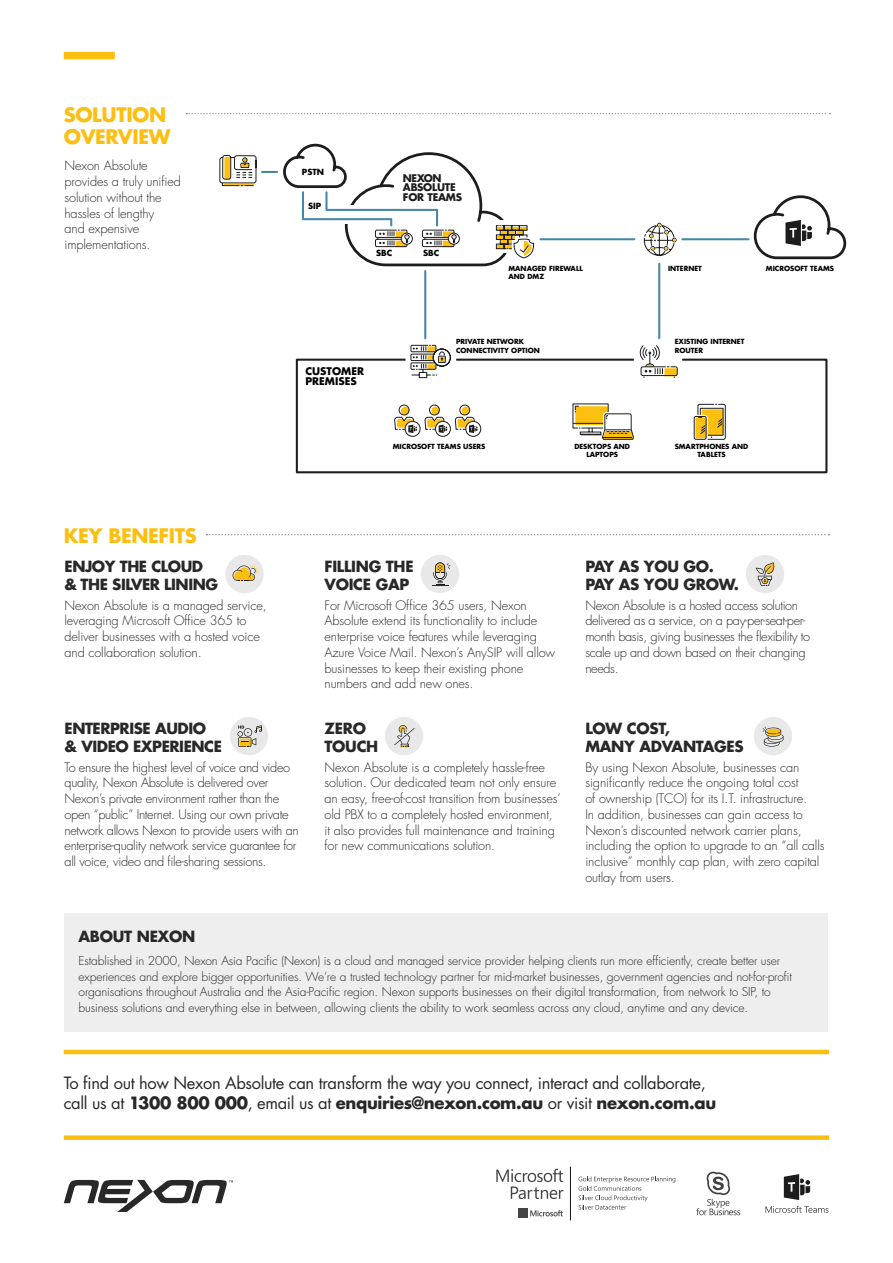
<style>
.page{position:relative;width:893px;height:1263px;background:#fff}
.page>*{position:absolute;margin:0;border:0;box-sizing:border-box;transform-origin:0 0}
.H5_-_Yellow_-_13_15{font:700 19.5px/22.5px "Futura Std";letter-spacing:-.02em;color:#fbbf13}
.Back_Page_Footer_1{font:16.5px/19.5px "Futura Std";letter-spacing:-.02em;color:#292829}
.Body_Heading_1_-_Sla{font:700 15px/18px "Futura Std";letter-spacing:-.03em;color:#292829}
.H6_-_Slate_-_10_12{font:700 15px "Futura Std";letter-spacing:-.02em;color:#292829}
.Body_1_-_Slate_-_8_5{font:300 12.75px/15.8px "Futura Std";letter-spacing:-.01em;color:#292829}
.Body_1_-_Slate_-_8_5-2{font:300 12.75px/15.8px "Futura Std";letter-spacing:-.03em;color:#292829}
.Body_1_-_Slate_-_8_5-3{font:300 12px/15.8px "Futura Std";letter-spacing:-.01em;color:#292829}
.t1{font:700 10.35px/9.6px "Futura Std";letter-spacing:-.02em;color:#1d1d1d}
.t2{font:700 10.35px/9.6px "Futura Std";color:#000}
.t3{font:700 8.25px "Futura Std";color:#000}
.t4{font:700 6.9px/8.2px "Futura Std";color:#000}
.s1{font-weight:700}
</style>
<div class="page">
<div style="left:64px;top:52px;width:51px;height:7px;background:#fbbf13"></div>
<svg style="left:64px;top:1180px;width:169px;height:32px"></svg>
<svg style="left:186px;top:113px;width:644px;height:1px"></svg>
<div style="left:65px;top:913px;width:763px;height:118px;background:#eeeeef"></div>
<div style="left:64px;top:1135px;width:765px;height:5px;background:#fbbf13"></div>
<hr style="left:64px;top:1050px;width:765px;height:4px;background:#fbbf13">
<div style="left:225px;top:555px;width:39px;height:38px;background:#e8e8e9;border-radius:50%"></div>
<svg style="left:233px;top:565px;width:25px;height:16px"></svg>
<div style="left:754px;top:717px;width:38px;height:38px;background:#e8e8e9;border-radius:50%"></div>
<svg style="left:762px;top:727px;width:21px;height:20px"></svg>
<div style="left:421px;top:555px;width:38px;height:38px;background:#e8e8e9;border-radius:50%"></div>
<svg style="left:432px;top:562px;width:18px;height:24px"></svg>
<div style="left:230px;top:717px;width:38px;height:38px;background:#e8e8e9;border-radius:50%"></div>
<svg style="left:237px;top:725px;width:25px;height:22px"></svg>
<div style="left:385px;top:717px;width:38px;height:38px;background:#e8e8e9;border-radius:50%"></div>
<svg style="left:394px;top:725px;width:21px;height:22px"></svg>
<div style="left:746px;top:555px;width:38px;height:38px;background:#e8e8e9;border-radius:50%"></div>
<svg style="left:756px;top:562px;width:18px;height:24px"></svg>
<svg style="left:207px;top:534px;width:622px;height:1px"></svg>
<svg style="left:696px;top:1172px;width:44px;height:43px"></svg>
<svg style="left:496px;top:1169px;width:67px;height:30px"></svg>
<svg style="left:518px;top:1208px;width:45px;height:10px"></svg>
<hr style="left:570px;top:1167px;width:1px;height:53px;background:#121619">
<svg style="left:578px;top:1176px;width:97px;height:33px"></svg>
<svg style="left:784px;top:1174px;width:26px;height:26px"></svg>
<svg style="left:765px;top:1206px;width:63px;height:7px"></svg>
<hr style="left:540px;top:238px;width:94px;height:2px;background:#4587ab">
<hr style="left:682px;top:238px;width:66px;height:2px;background:#4587ab">
<svg style="left:643px;top:223px;width:34px;height:33px"></svg>
<svg style="left:753px;top:195px;width:93px;height:65px"></svg>
<svg style="left:410px;top:344px;width:41px;height:14px"></svg>
<svg style="left:639px;top:345px;width:21px;height:13px"></svg>
<svg style="left:295px;top:358px;width:533px;height:115px"></svg>
<hr style="left:424px;top:271px;width:2px;height:67px;background:#4587ab">
<hr style="left:658px;top:264px;width:2px;height:74px;background:#4587ab">
<svg style="left:219px;top:144px;width:315px;height:123px"></svg>
<p class="H5_-_Yellow_-_13_15" style="left:64px;top:103px;width:108px">SOLUTION<br>OVERVIEW</p>
<p class="Body_1_-_Slate_-_8_5" style="left:65px;top:158px;width:118px">Nexon Absolute provides a truly unified solution without the hassles of lengthy<br>and expensive implementations.</p>
<p class="H5_-_Yellow_-_13_15" style="left:64px;top:524px;width:134px">KEY BENEFITS</p>
<p class="t3" style="left:302px;top:166px;width:24px">PSTN</p>
<p class="t3" style="left:308px;top:201px;width:15px">SIP</p>
<p class="t1" style="left:403px;top:173px;width:61px">NEXON<br>ABSOLUTE<br>FOR TEAMS</p>
<p class="t3" style="left:376px;top:247px;width:18px">SBC</p>
<p class="t3" style="left:423px;top:247px;width:18px">SBC</p>
<p class="t4" style="left:508px;top:264px;width:76px">MANAGED FIREWALL</p>
<p class="t4" style="left:668px;top:264px;width:35px">INTERNET</p>
<p class="t4" style="left:508px;top:272px;width:37px">AND DMZ</p>
<p class="t4" style="left:766px;top:264px;width:70px">MICROSOFT TEAMS</p>
<p class="t2" style="left:305px;top:366px;width:60px">CUSTOMER<br>PREMISES</p>
<p class="t4" style="left:456px;top:337px;width:85px">PRIVATE NETWORK<br>CONNECTIVITY OPTION</p>
<p class="t4" style="left:675px;top:337px;width:71px">EXISTING INTERNET<br>ROUTER</p>
<p class="t4" style="left:393px;top:442px;width:94px">MICROSOFT TEAMS USERS</p>
<p class="t4" style="left:574px;top:442px;width:57px;text-align:center">DESKTOPS AND<br>LAPTOPS</p>
<p class="t4" style="left:675px;top:442px;width:75px;text-align:center">SMARTPHONES AND<br>TABLETS</p>
<p class="Body_Heading_1_-_Sla" style="left:65px;top:557px;width:155px">ENJOY THE CLOUD &amp; THE SILVER LINING</p>
<p class="Body_1_-_Slate_-_8_5" style="left:65px;top:597px;width:204px">Nexon Absolute is a managed service, leveraging Microsoft Office 365 to deliver businesses with a hosted voice and collaboration solution.</p>
<p class="Body_Heading_1_-_Sla" style="left:65px;top:719px;width:159px">ENTERPRISE AUDIO &amp; VIDEO EXPERIENCE</p>
<p class="Body_1_-_Slate_-_8_5" style="left:65px;top:759px;width:236px">To ensure the highest level of voice and video quality, Nexon Absolute is delivered over Nexon’s private environment rather than the open “public” Internet. Using our own private network allows Nexon to provide users with an enterprise-quality network service guarantee for all voice, video and file-sharing sessions.</p>
<p class="H6_-_Slate_-_10_12" style="left:79px;top:926px;width:118px">ABOUT NEXON</p>
<p class="Body_Heading_1_-_Sla" style="left:325px;top:557px;width:90px">FILLING THE<br>VOICE GAP</p>
<p class="Body_1_-_Slate_-_8_5" style="left:325px;top:597px;width:232px">For Microsoft Office 365 users, Nexon Absolute extend its functionality to include enterprise voice features while leveraging Azure Voice Mail. Nexon’s AnySIP will allow businesses to keep their existing phone numbers and add new ones.</p>
<p class="Body_Heading_1_-_Sla" style="left:325px;top:719px;width:55px">ZERO<br>TOUCH</p>
<p class="Body_1_-_Slate_-_8_5" style="left:325px;top:759px;width:238px">Nexon Absolute is a completely hassle-free solution. Our dedicated team not only ensure an easy, free-of-cost transition from businesses’ old PBX to a completely hosted environment, it also provides full maintenance and training for new communications solution.</p>
<p class="Body_Heading_1_-_Sla" style="left:585px;top:557px;width:155px">PAY AS YOU GO.<br>PAY AS YOU GROW.</p>
<p class="Body_1_-_Slate_-_8_5-2" style="left:585px;top:597px;width:226px">Nexon Absolute is a hosted access solution delivered as a service, on a pay-per-seat-per&shy;month basis, giving businesses the flexibility to scale up and down based on their changing needs.</p>
<p class="Body_Heading_1_-_Sla" style="left:585px;top:719px;width:160px">LOW COST,<br>MANY ADVANTAGES</p>
<p class="Body_1_-_Slate_-_8_5" style="left:585px;top:759px;width:241px">By using Nexon Absolute, businesses can significantly reduce the ongoing total cost<br>of ownership (TCO) for its I.T. infrastructure.<br>In addition, businesses can gain access to Nexon’s discounted network carrier plans, including the option to upgrade to an “all calls inclusive” monthly cap plan, with zero capital outlay from users.</p>
<p class="Body_1_-_Slate_-_8_5-3" style="left:79px;top:953px;width:715px">Established in 2000, Nexon Asia Pacific (Nexon) is a cloud and managed service provider helping clients run more efficiently, create better user experiences and explore bigger opportunities. We’re a trusted technology partner for mid-market businesses, government agencies and not-for-profit organisations throughout Australia and the Asia-Pacific region. Nexon supports businesses on their digital transformation, from network to SIP, to business solutions and everything else in between, allowing clients the ability to work seamless across any cloud, anytime and any device.</p>
<p class="Back_Page_Footer_1" style="left:64px;top:1073px;width:654px">To find out how Nexon Absolute can transform the way you connect, interact and collaborate, call us at <span class="s1">1300 800 000</span>, email us at <span class="s1">enquiries@nexon.com.au</span> or visit <span class="s1">nexon.com.au</span></p>
</div>
